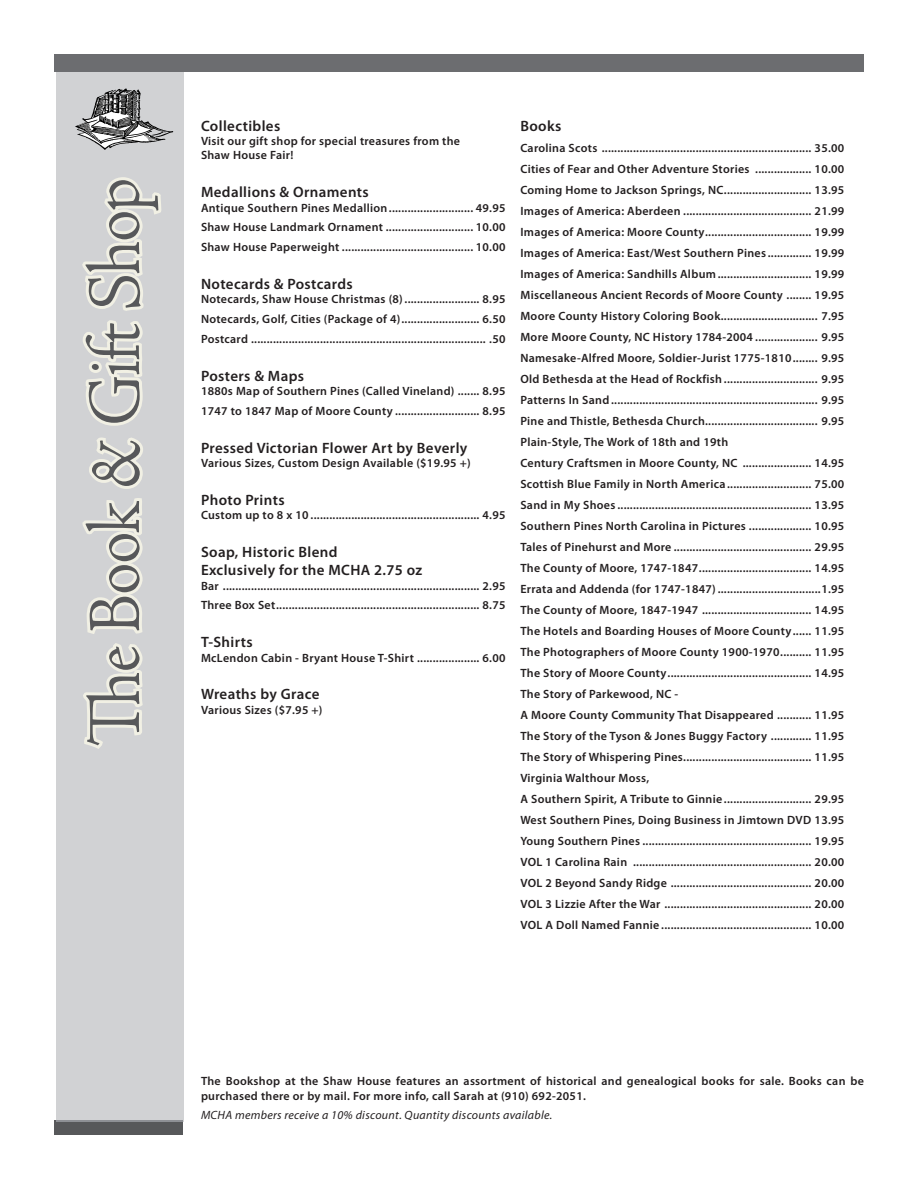
<style>
.page{position:relative;width:918px;height:1188px;background:#fff}
.page>*{position:absolute;margin:0;border:0;box-sizing:border-box;transform-origin:0 0}
.Title_Outline{font:300 75px "Adobe Jenson Pro";letter-spacing:-.025em;color:#57585a;scale:.91 1}
.Books_Heading{font:600 15px/18px "Myriad Pro";letter-spacing:.025em;color:#231f20}
.Books{font:600 12px/21px "Myriad Pro";letter-spacing:.025em;color:#231f20}
.Books-2{font:italic 12px "Myriad Pro";letter-spacing:.025em;color:#231f20}
</style>
<div class="page">
<div style="left:54px;top:1120px;width:129px;height:15px;background:#57585a"></div>
<div style="left:54px;top:54px;width:810px;height:18px;background:#6c6d70"></div>
<div style="left:56px;top:72px;width:127px;height:1049px;background:#d1d2d4"></div>
<svg style="left:82px;top:177px;width:79px;height:572px"></svg>
<svg style="left:75px;top:88px;width:98px;height:62px"></svg>
<p class="Title_Outline" style="left:73px;top:746px;width:626px;rotate:-90deg">The Book &amp; Gift Shop</p>
<p class="Books_Heading" style="left:201px;top:116px;width:81px">Collectibles</p>
<p class="Books" style="left:201px;top:133px;width:261px;line-height:14.4px">Visit our gift shop for special treasures from the<br>Shaw House Fair!</p>
<p class="Books_Heading" style="left:201px;top:183px;width:169px">Medallions &amp; Ornaments</p>
<p class="Books" style="left:201px;top:197px;width:306px">Antique Southern Pines Medallion........................... 49.95</p>
<p class="Books" style="left:201px;top:216px;width:306px">Shaw House Landmark Ornament ............................ 10.00</p>
<p class="Books" style="left:201px;top:236px;width:306px">Shaw House Paperweight .......................................... 10.00</p>
<p class="Books_Heading" style="left:201px;top:274px;width:153px">Notecards &amp; Postcards</p>
<p class="Books" style="left:201px;top:288px;width:306px">Notecards, Shaw House Christmas (8)........................ 8.95</p>
<p class="Books" style="left:201px;top:308px;width:306px">Notecards, Golf, Cities (Package of 4)......................... 6.50</p>
<p class="Books" style="left:201px;top:328px;width:306px">Postcard ........................................................................... .50</p>
<p class="Books_Heading" style="left:201px;top:366px;width:105px">Posters &amp; Maps</p>
<p class="Books" style="left:201px;top:380px;width:306px">1880s Map of Southern Pines (Called Vineland) ....... 8.95</p>
<p class="Books" style="left:201px;top:400px;width:306px">1747 to 1847 Map of Moore County ........................... 8.95</p>
<p class="Books_Heading" style="left:201px;top:438px;width:268px">Pressed Victorian Flower Art by Beverly</p>
<p class="Books" style="left:201px;top:452px;width:271px">Various Sizes, Custom Design Available ($19.95 +)</p>
<p class="Books_Heading" style="left:201px;top:490px;width:85px">Photo Prints</p>
<p class="Books" style="left:201px;top:504px;width:306px">Custom up to 8 x 10 ...................................................... 4.95</p>
<p class="Books_Heading" style="left:201px;top:543px;width:223px">Soap, Historic Blend<br>Exclusively for the MCHA 2.75 oz</p>
<p class="Books" style="left:201px;top:575px;width:306px">Bar .................................................................................. 2.95</p>
<p class="Books" style="left:201px;top:594px;width:306px">Three Box Set................................................................. 8.75</p>
<p class="Books_Heading" style="left:201px;top:633px;width:53px">T-Shirts</p>
<p class="Books" style="left:201px;top:647px;width:306px">McLendon Cabin - Bryant House T-Shirt .................... 6.00</p>
<p class="Books_Heading" style="left:201px;top:685px;width:120px">Wreaths by Grace</p>
<p class="Books" style="left:201px;top:699px;width:123px">Various Sizes ($7.95 +)</p>
<p class="Books_Heading" style="left:520px;top:116px;width:43px">Books</p>
<p class="Books" style="left:520px;top:137px;width:326px">Carolina Scots ................................................................... 35.00</p>
<p class="Books" style="left:520px;top:158px;width:326px">Cities of Fear and Other Adventure Stories .................. 10.00</p>
<p class="Books" style="left:520px;top:179px;width:326px">Coming Home to Jackson Springs, NC............................ 13.95</p>
<p class="Books" style="left:520px;top:200px;width:326px">Images of America: Aberdeen ......................................... 21.99</p>
<p class="Books" style="left:520px;top:221px;width:326px">Images of America: Moore County.................................. 19.99</p>
<p class="Books" style="left:520px;top:242px;width:326px">Images of America: East/West Southern Pines .............. 19.99</p>
<p class="Books" style="left:520px;top:263px;width:326px">Images of America: Sandhills Album.............................. 19.99</p>
<p class="Books" style="left:520px;top:284px;width:326px">Miscellaneous Ancient Records of Moore County ........ 19.95</p>
<p class="Books" style="left:520px;top:305px;width:326px">Moore County History Coloring Book............................... 7.95</p>
<p class="Books" style="left:520px;top:326px;width:325px">More Moore County, NC History 1784-2004 .................... 9.95</p>
<p class="Books" style="left:520px;top:347px;width:325px">Namesake-Alfred Moore, Soldier-Jurist 1775-1810........ 9.95</p>
<p class="Books" style="left:520px;top:368px;width:325px">Old Bethesda at the Head of Rockfish .............................. 9.95</p>
<p class="Books" style="left:520px;top:389px;width:325px">Patterns In Sand .................................................................. 9.95</p>
<p class="Books" style="left:520px;top:410px;width:325px">Pine and Thistle, Bethesda Church.................................... 9.95</p>
<p class="Books" style="left:520px;top:431px;width:325px">Plain-Style, The Work of 18th and 19th<br>Century Craftsmen in Moore County, NC ...................... 14.95</p>
<p class="Books" style="left:520px;top:473px;width:326px">Scottish Blue Family in North America........................... 75.00</p>
<p class="Books" style="left:520px;top:494px;width:326px">Sand in My Shoes .............................................................. 13.95</p>
<p class="Books" style="left:520px;top:515px;width:326px">Southern Pines North Carolina in Pictures .................... 10.95</p>
<p class="Books" style="left:520px;top:536px;width:326px">Tales of Pinehurst and More ............................................ 29.95</p>
<p class="Books" style="left:520px;top:557px;width:326px">The County of Moore, 1747-1847.................................... 14.95</p>
<p class="Books" style="left:520px;top:578px;width:326px">Errata and Addenda (for 1747-1847) .................................1.95</p>
<p class="Books" style="left:520px;top:599px;width:325px">The County of Moore, 1847-1947 ................................... 14.95</p>
<p class="Books" style="left:520px;top:620px;width:326px">The Hotels and Boarding Houses of Moore County...... 11.95</p>
<p class="Books" style="left:520px;top:641px;width:326px">The Photographers of Moore County 1900-1970.......... 11.95</p>
<p class="Books" style="left:520px;top:662px;width:325px">The Story of Moore County.............................................. 14.95</p>
<p class="Books" style="left:520px;top:683px;width:326px">The Story of Parkewood, NC -<br>A Moore County Community That Disappeared ........... 11.95</p>
<p class="Books" style="left:520px;top:725px;width:326px">The Story of the Tyson &amp; Jones Buggy Factory ............. 11.95</p>
<p class="Books" style="left:520px;top:746px;width:326px">The Story of Whispering Pines......................................... 11.95</p>
<p class="Books" style="left:520px;top:767px;width:326px">Virginia Walthour Moss,<br>A Southern Spirit, A Tribute to Ginnie ............................ 29.95</p>
<p class="Books" style="left:520px;top:809px;width:326px">West Southern Pines, Doing Business in Jimtown DVD 13.95</p>
<p class="Books" style="left:520px;top:830px;width:326px">Young Southern Pines ...................................................... 19.95</p>
<p class="Books" style="left:520px;top:851px;width:326px">VOL 1 Carolina Rain ......................................................... 20.00</p>
<p class="Books" style="left:520px;top:872px;width:326px">VOL 2 Beyond Sandy Ridge ............................................. 20.00</p>
<p class="Books" style="left:520px;top:893px;width:326px">VOL 3 Lizzie After the War ............................................... 20.00</p>
<p class="Books" style="left:520px;top:914px;width:326px">VOL A Doll Named Fannie ................................................ 10.00</p>
<p class="Books" style="left:201px;top:1074px;width:664px;line-height:14.4px">The Bookshop at the Shaw House features an assortment of historical and genealogical books for sale. Books can be purchased there or by mail. For more info, call Sarah at (910) 692-2051.</p>
<p class="Books-2" style="left:201px;top:1108px;width:353px">MCHA members receive a 10% discount. Quantity discounts available.</p>
</div>
